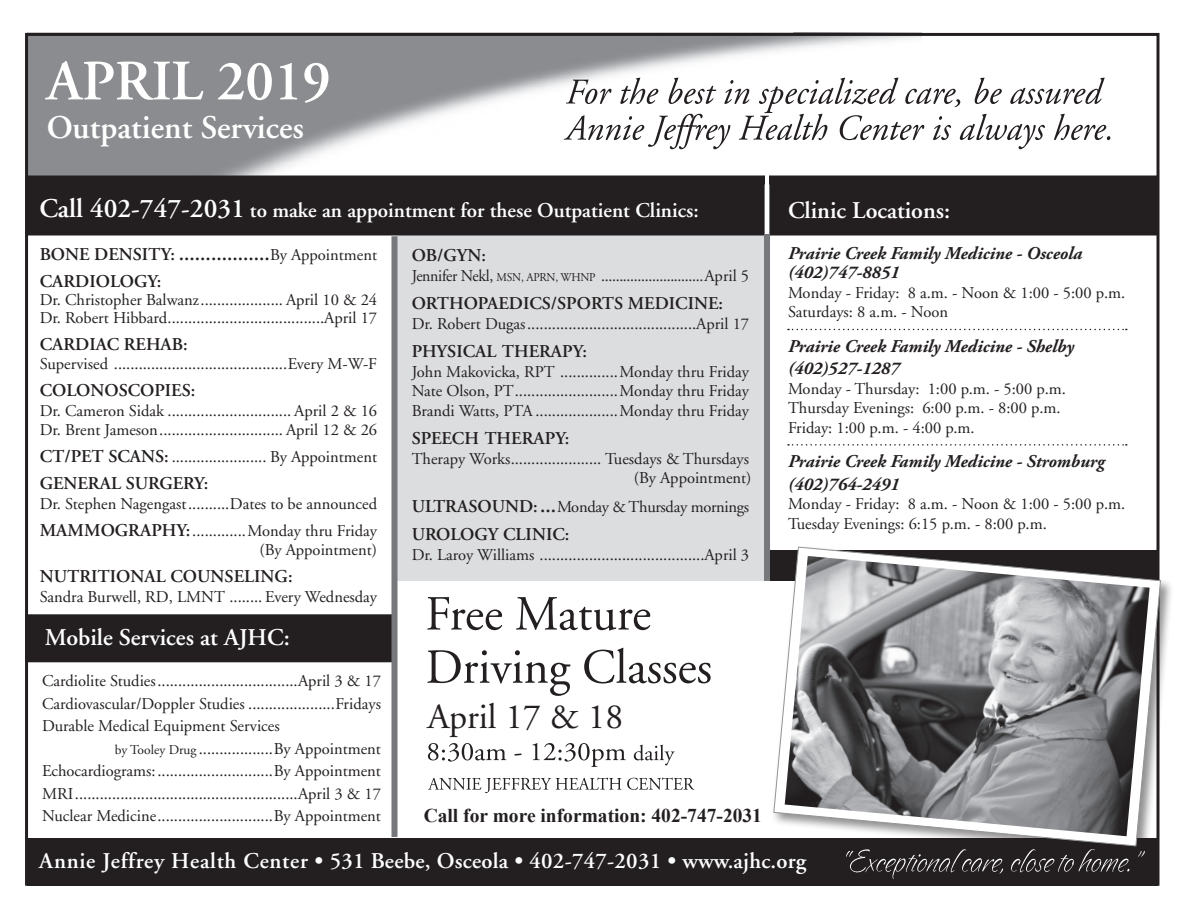
<style>
.page{position:relative;width:1188px;height:918px;background:#fff}
.page>*{position:absolute;margin:0;border:0;box-sizing:border-box;transform-origin:0 0}
.t1{font:600 57px "Adobe Garamond";letter-spacing:-.01em;color:#fff}
.t2{font:35.55px "Adobe Garamond";color:#231f20}
.t3{font:600 33px "Adobe Garamond";color:#fff}
.t4{font:600 27px "Adobe Garamond";color:#fff}
.t5{font:600 24px "Adobe Garamond";color:#fff}
.t6{font:600 22.5px "Adobe Garamond";letter-spacing:.01em;color:#fff}
.t7{font:600 21px "Adobe Garamond";color:#fff}
.t8{font:600 21px "Adobe Garamond";color:#231f20}
.t9{font:700 19.5px "Times New Roman";color:#231f20}
.t10{font:600 18px "Adobe Garamond";color:#231f20}
.t11{font:italic 700 18px/22.5px "Adobe Garamond Pro";color:#231f20}
.t12{font:16.5px/19.5px "Adobe Garamond";color:#231f20}
.t13{font:16.5px "Adobe Garamond";letter-spacing:-.02em;color:#231f20;scale:.96 1}
.t14{font:16.5px "Adobe Garamond";letter-spacing:-.02em;color:#231f20}
.s1{font-size:18px}
.s2{font-weight:400;font-size:16.5px}
.s3{font-weight:600;font-size:18px}
.s4{font-size:13.5px}
.s5{font-size:12px}
.s6{font-weight:600;font-size:21px}
</style>
<div class="page">
<div style="left:26px;top:615px;width:368px;height:47px;background:#231f20"></div>
<div style="left:25px;top:614px;width:369px;height:48px;border:2px solid #231f20"></div>
<img style="left:29px;top:37px;width:893px;height:310px">
<div style="left:398px;top:236px;width:372px;height:345px;background:#dcdddf"></div>
<div style="left:28px;top:838px;width:1130px;height:48px;background:#231f20"></div>
<div style="left:27px;top:184px;width:211px;height:193px;background:#fff"></div>
<div style="left:392px;top:236px;width:6px;height:601px;background:#76787b"></div>
<div style="left:26px;top:176px;width:1131px;height:59px;background:#231f20"></div>
<div style="left:26px;top:176px;width:1132px;height:60px;border:2px solid #231f20"></div>
<div style="left:764px;top:185px;width:6px;height:396px;background:#76787b"></div>
<div style="left:27px;top:24px;width:766px;height:9px;background:#fff;border:2px solid #fff"></div>
<svg style="left:850px;top:859px;width:280px;height:20px"></svg>
<svg style="left:564px;top:78px;width:546px;height:71px"></svg>
<hr style="left:765px;top:166px;width:4px;height:68px;background:#fff">
<svg style="left:788px;top:329px;width:339px;height:1px"></svg>
<svg style="left:788px;top:444px;width:339px;height:2px"></svg>
<div style="left:771px;top:544px;width:403px;height:315px;background:#231f20;opacity:.5"></div>
<svg style="left:773px;top:546px;width:388px;height:301px"></svg>
<img style="left:785px;top:556px;width:365px;height:280px">
<svg style="left:427px;top:597px;width:223px;height:34px"></svg>
<svg style="left:427px;top:648px;width:284px;height:48px"></svg>
<svg style="left:428px;top:777px;width:267px;height:16px"></svg>
<svg style="left:428px;top:743px;width:247px;height:24px"></svg>
<p class="t1" style="left:47px;top:50px;width:286px">APRIL 2019</p>
<p class="t3" style="left:47px;top:109px;width:259px">Outpatient Services</p>
<p class="t4" style="left:39px;top:194px;width:207px">Call 402-747-2031</p>
<p class="t7" style="left:250px;top:199px;width:450px">to make an appointment for these Outpatient Clinics:</p>
<p class="t8" style="left:40px;top:242px;width:339px"><span class="s1">BONE DENSITY:</span> .................<span class="s2">By Appointment</span></p>
<p class="t10" style="left:40px;top:271px;width:123px">CARDIOLOGY:</p>
<p class="t12" style="left:40px;top:291px;width:339px;line-height:18px">Dr. Christopher Balwanz.................... April 10 &amp; 24<br>Dr. Robert Hibbard......................................April 17</p>
<p class="t10" style="left:40px;top:334px;width:150px">CARDIAC REHAB:</p>
<p class="t12" style="left:40px;top:355px;width:339px">Supervised ..........................................Every M-W-F</p>
<p class="t10" style="left:40px;top:381px;width:157px">COLONOSCOPIES:</p>
<p class="t12" style="left:40px;top:401px;width:339px">Dr. Cameron Sidak .............................. April 2 &amp; 16</p>
<p class="t12" style="left:40px;top:421px;width:339px">Dr. Brent Jameson.............................. April 12 &amp; 26</p>
<p class="t12" style="left:40px;top:448px;width:339px"><span class="s3">CT/PET SCANS:</span> ....................... By Appointment</p>
<p class="t10" style="left:40px;top:474px;width:170px">GENERAL SURGERY:</p>
<p class="t12" style="left:40px;top:494px;width:339px">Dr. Stephen Nagengast..........Dates to be announced</p>
<p class="t12" style="left:40px;top:521px;width:339px;text-align:right"><span class="s3">MAMMOGRAPHY:</span>.............Monday thru Friday (By Appointment)</p>
<p class="t10" style="left:40px;top:567px;width:254px">NUTRITIONAL COUNSELING:</p>
<p class="t12" style="left:40px;top:587px;width:339px">Sandra Burwell, RD, LMNT ........ Every Wednesday</p>
<p class="t5" style="left:45px;top:625px;width:246px">Mobile Services at AJHC:</p>
<p class="t12" style="left:42px;top:672px;width:341px">Cardiolite Studies..................................April 3 &amp; 17</p>
<p class="t12" style="left:42px;top:694px;width:341px">Cardiovascular/Doppler Studies .....................Fridays</p>
<p class="t12" style="left:42px;top:717px;width:239px">Durable Medical Equipment Services</p>
<p class="t12" style="left:115px;top:739px;width:268px"><span class="s4">by Tooley Drug</span> ..................By Appointment</p>
<p class="t12" style="left:42px;top:760px;width:341px;line-height:22.5px">Echocardiograms:............................By Appointment<br>MRI......................................................April 3 &amp; 17</p>
<p class="t12" style="left:42px;top:807px;width:341px">Nuclear Medicine............................By Appointment</p>
<p class="t10" style="left:412px;top:245px;width:76px">OB/GYN:</p>
<p class="t13" style="left:412px;top:267px;width:353px">Jennifer Nekl, <span class="s5">MSN, APRN, WHNP</span> ............................April 5</p>
<p class="t10" style="left:412px;top:293px;width:313px">ORTHOPAEDICS/SPORTS MEDICINE:</p>
<p class="t12" style="left:412px;top:314px;width:339px">Dr. Robert Dugas.........................................April 17</p>
<p class="t10" style="left:412px;top:341px;width:177px">PHYSICAL THERAPY:</p>
<p class="t12" style="left:412px;top:362px;width:339px">John Makovicka, RPT ..............Monday thru Friday</p>
<p class="t12" style="left:412px;top:381px;width:339px">Nate Olson, PT.........................Monday thru Friday<br>Brandi Watts, PTA ....................Monday thru Friday</p>
<p class="t10" style="left:412px;top:428px;width:159px">SPEECH THERAPY:</p>
<p class="t12" style="left:412px;top:449px;width:341px;text-align:right">Therapy Works...................... Tuesdays &amp; Thursdays (By Appointment)</p>
<p class="t14" style="left:412px;top:498px;width:339px"><span class="s3">ULTRASOUND:</span> <span class="s6">...</span>Monday &amp; Thursday mornings</p>
<p class="t10" style="left:412px;top:524px;width:159px">UROLOGY CLINIC:</p>
<p class="t12" style="left:412px;top:545px;width:339px">Dr. Laroy Williams ........................................April 3</p>
<p class="t2" style="left:427px;top:698px;width:197px">April 17 &amp; 18</p>
<p class="t9" style="left:424px;top:801px;width:340px">Call for more information: 402-747-2031</p>
<p class="t5" style="left:788px;top:197px;width:164px">Clinic Locations:</p>
<p class="t11" style="left:788px;top:244px;width:296px;line-height:19.5px">Prairie Creek Family Medicine - Osceola (402)747-8851</p>
<p class="t12" style="left:788px;top:283px;width:339px">Monday - Friday: 8 a.m. - Noon &amp; 1:00 - 5:00 p.m.<br>Saturdays: 8 a.m. - Noon</p>
<p class="t11" style="left:788px;top:335px;width:287px">Prairie Creek Family Medicine - Shelby (402)527-1287</p>
<p class="t12" style="left:788px;top:379px;width:279px">Monday - Thursday: 1:00 p.m. - 5:00 p.m.<br>Thursday Evenings: 6:00 p.m. - 8:00 p.m.<br>Friday: 1:00 p.m. - 4:00 p.m.</p>
<p class="t11" style="left:788px;top:451px;width:318px">Prairie Creek Family Medicine - Stromburg (402)764-2491</p>
<p class="t12" style="left:788px;top:495px;width:339px">Monday - Friday: 8 a.m. - Noon &amp; 1:00 - 5:00 p.m.<br>Tuesday Evenings: 6:15 p.m. - 8:00 p.m.</p>
<p class="t6" style="left:39px;top:848px;width:769px">Annie Jeffrey Health Center • 531 Beebe, Osceola • 402-747-2031 • www.ajhc.org</p>
</div>
